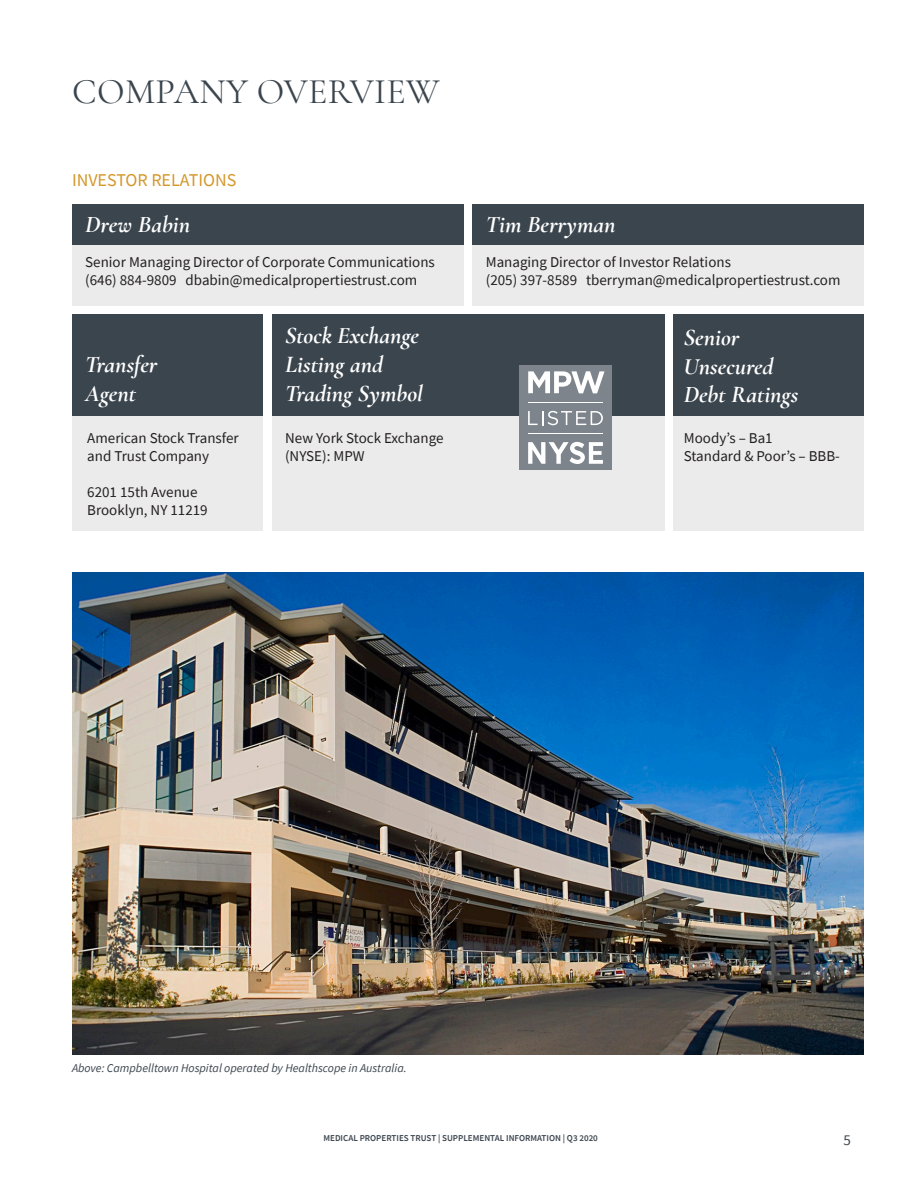
<style>
.page{position:relative;width:918px;height:1188px;background:#fff}
.page>*{position:absolute;margin:0;border:0;box-sizing:border-box;transform-origin:0 0}
.t1{font:36px "Cormorant Garamond";letter-spacing:.01em;color:#3b454e}
.t2{font:italic 700 24px/28.8px "Cormorant Garamond";color:#fff}
.t3{font:18px "Source Sans Pro";color:#d49729}
.t4{font:15px/18px "Source Sans Pro";color:#231f20}
.t5{font:15px "Source Sans Pro";color:#3b454e}
.t6{font:italic 12px "Source Sans Pro";color:#3b454e}
.t7{font:600 9px "Source Sans Pro";color:#3b454e}
</style>
<div class="page">
<div style="left:72px;top:204px;width:391px;height:41px;background:#3b454e"></div>
<div style="left:72px;top:315px;width:191px;height:101px;background:#3b454e"></div>
<div style="left:272px;top:315px;width:392px;height:101px;background:#3b454e"></div>
<div style="left:673px;top:315px;width:191px;height:101px;background:#3b454e"></div>
<div style="left:472px;top:204px;width:392px;height:41px;background:#3b454e"></div>
<div style="left:72px;top:245px;width:391px;height:60px;background:#ebebeb"></div>
<div style="left:72px;top:416px;width:191px;height:114px;background:#ebebeb"></div>
<div style="left:272px;top:416px;width:392px;height:114px;background:#ebebeb"></div>
<div style="left:673px;top:416px;width:191px;height:114px;background:#ebebeb"></div>
<div style="left:472px;top:245px;width:392px;height:60px;background:#ebebeb"></div>
<img style="left:72px;top:572px;width:792px;height:482px">
<div style="left:520px;top:365px;width:92px;height:105px;background:#7d848c"></div>
<svg style="left:528px;top:442px;width:75px;height:22px"></svg>
<svg style="left:528px;top:411px;width:75px;height:14px"></svg>
<hr style="left:528px;top:402px;width:75px;height:1px;background:#fff">
<hr style="left:528px;top:433px;width:75px;height:1px;background:#fff">
<svg style="left:528px;top:371px;width:77px;height:22px"></svg>
<p class="t1" style="left:72px;top:70px;width:369px">COMPANY OVERVIEW</p>
<p class="t3" style="left:72px;top:169px;width:166px">INVESTOR RELATIONS</p>
<p class="t2" style="left:85px;top:210px;width:106px">Drew Babin</p>
<p class="t2" style="left:486px;top:210px;width:131px">Tim Berryman</p>
<p class="t4" style="left:85px;top:253px;width:351px">Senior Managing Director of Corporate Communications</p>
<p class="t4" style="left:85px;top:271px;width:334px">(646) 884-9809 dbabin@medicalpropertiestrust.com</p>
<p class="t2" style="left:85px;top:350px;width:74px">Transfer<br>Agent</p>
<p class="t2" style="left:285px;top:321px;width:135px">Stock Exchange</p>
<p class="t2" style="left:285px;top:350px;width:139px">Listing and<br>Trading Symbol</p>
<p class="t4" style="left:486px;top:253px;width:247px">Managing Director of Investor Relations</p>
<p class="t4" style="left:486px;top:271px;width:356px">(205) 397-8589 tberryman@medicalpropertiestrust.com</p>
<p class="t2" style="left:684px;top:323px;width:91px">Senior<br>Unsecured</p>
<p class="t2" style="left:684px;top:380px;width:116px">Debt Ratings</p>
<p class="t4" style="left:87px;top:429px;width:153px">American Stock Transfer and Trust Company</p>
<p class="t4" style="left:87px;top:483px;width:112px">6201 15th Avenue</p>
<p class="t4" style="left:87px;top:501px;width:122px">Brooklyn, NY 11219</p>
<p class="t4" style="left:285px;top:429px;width:160px">New York Stock Exchange (NYSE): MPW</p>
<p class="t4" style="left:684px;top:429px;width:90px">Moody’s – Ba1</p>
<p class="t4" style="left:684px;top:447px;width:158px">Standard &amp; Poor’s – BBB-</p>
<p class="t6" style="left:72px;top:1060px;width:336px">Above: Campbelltown Hospital operated by Healthscope in Australia.</p>
<p class="t7" style="left:323px;top:1132px;width:276px">MEDICAL PROPERTIES TRUST | SUPPLEMENTAL INFORMATION | Q3 2020</p>
<p class="t5" style="left:843px;top:1131px;width:9px">5</p>
</div>
